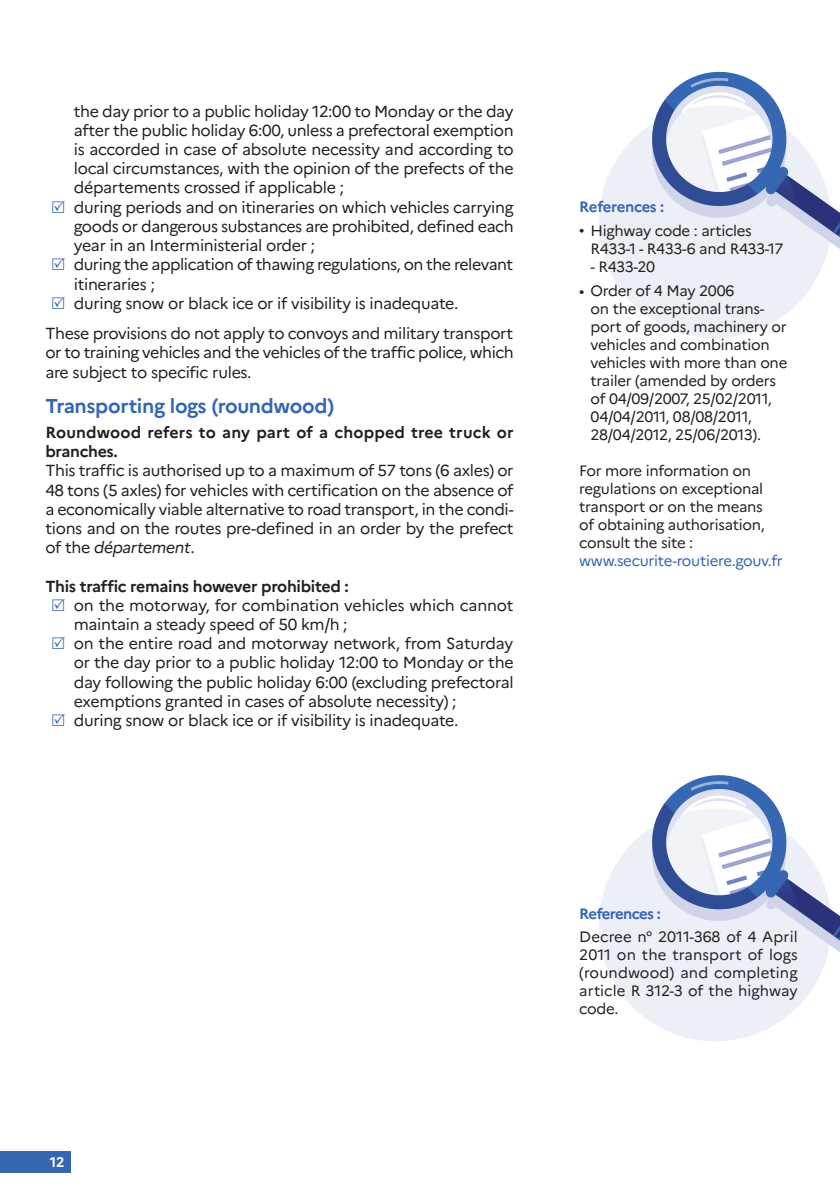
<style>
.page{position:relative;width:840px;height:1191px;background:#fff}
.page>*{position:absolute;margin:0;border:0;box-sizing:border-box;transform-origin:0 0}
.TITRE_PAG_INT_NIVEAU{font:700 20px "Marianne";letter-spacing:-.02em;color:#3566b1}
.TEXTE_COURANT{font:16px/19.2px "Marianne";letter-spacing:-.02em;color:#231f20;text-align:justify}
.TEXTE_COURANT-2{font:700 16px/19.2px "Marianne";letter-spacing:.005em;color:#231f20}
.TEXTE_COURANT-3{font:700 16px "Marianne";letter-spacing:-.015em;color:#231f20}
.TEXTE_COURANT-4{font:15px/18px "Marianne";letter-spacing:-.02em;color:#231f20}
.TEXTE_COURANT-5{font:700 15px "Marianne";letter-spacing:-.04em;color:#3566b1}
.TEXTE_COURANT-6{font:700 15px "Marianne";letter-spacing:-.02em;color:#3566b1}
.t1{font:700 14px "Marianne";color:#fff}
.s1{font-style:italic}
.s2{color:#3566b1}
</style>
<div class="page">
<div style="left:0;top:1151px;width:70px;height:21px;background:#3566b1"></div>
<div style="left:598px;top:808px;width:233px;height:233px;background:#edeff7;border-radius:50%"></div>
<svg style="left:648px;top:775px;width:191px;height:183px"></svg>
<div style="left:598px;top:105px;width:233px;height:233px;background:#edeff7;border-radius:50%"></div>
<svg style="left:648px;top:71px;width:191px;height:184px"></svg>
<p class="TEXTE_COURANT" style="left:74px;top:101px;width:441px">the day prior to a public holiday 12:00 to Monday or the day after the public holiday 6:00, unless a prefectoral exemption is accorded in case of absolute necessity and according to local circumstances, with the opinion of the prefects of the départements crossed if applicable ;</p>
<p class="TEXTE_COURANT" style="left:74px;top:197px;width:441px">during periods and on itineraries on which vehicles carrying goods or dangerous substances are prohibited, defined each year in an Interministerial order ;</p>
<p class="TEXTE_COURANT" style="left:74px;top:255px;width:441px">during the application of thawing regulations, on the relevant itineraries ;</p>
<p class="TEXTE_COURANT" style="left:74px;top:293px;width:386px">during snow or black ice or if visibility is inadequate.</p>
<p class="TEXTE_COURANT" style="left:45px;top:324px;width:470px">These provisions do not apply to convoys and military transport or to training vehicles and the vehicles of the traffic police, which are subject to specific rules.</p>
<p class="TITRE_PAG_INT_NIVEAU" style="left:45px;top:394px;width:290px">Transporting logs (roundwood)</p>
<p class="TEXTE_COURANT-2" style="left:45px;top:422px;width:469px">Roundwood refers to any part of a chopped tree truck or branches.</p>
<p class="TEXTE_COURANT" style="left:45px;top:461px;width:469px">This traffic is authorised up to a maximum of 57 tons (6 axles) or 48 tons (5 axles) for vehicles with certification on the absence of a economically viable alternative to road transport, in the condi&shy;tions and on the routes pre-defined in an order by the prefect of the <span class="s1">département</span>.</p>
<p class="TEXTE_COURANT-3" style="left:45px;top:576px;width:305px">This traffic remains however prohibited :</p>
<p class="TEXTE_COURANT" style="left:74px;top:595px;width:441px">on the motorway, for combination vehicles which cannot maintain a steady speed of 50 km/h ;</p>
<p class="TEXTE_COURANT" style="left:74px;top:634px;width:441px">on the entire road and motorway network, from Saturday or the day prior to a public holiday 12:00 to Monday or the day following the public holiday 6:00 (excluding prefectoral exemptions granted in cases of absolute necessity) ;</p>
<p class="TEXTE_COURANT" style="left:74px;top:710px;width:386px">during snow or black ice or if visibility is inadequate.</p>
<p class="TEXTE_COURANT-6" style="left:579px;top:198px;width:86px">References :</p>
<p class="TEXTE_COURANT-4" style="left:590px;top:221px;width:194px;text-indent:-11px">• Highway code : articles<br>R433-1 - R433-6 and R433-17</p>
<p class="TEXTE_COURANT-4" style="left:590px;top:257px;width:66px">- R433-20</p>
<p class="TEXTE_COURANT-4" style="left:590px;top:281px;width:198px;text-indent:-11px">• Order of 4 May 2006<br>on the exceptional trans&shy;port of goods, machinery or vehicles and combination vehicles with more than one trailer (amended by orders of 04/09/2007, 25/02/2011,<br>04/04/2011, 08/08/2011,<br>28/04/2012, 25/06/2013).</p>
<p class="TEXTE_COURANT-4" style="left:579px;top:461px;width:205px">For more information on regulations on exceptional transport or on the means<br>of obtaining authorisation, consult the site : <span class="s2">www.securite-routiere.gouv.fr</span></p>
<p class="t1" style="left:50px;top:1153px;width:16px">12</p>
<p class="TEXTE_COURANT-5" style="left:579px;top:904px;width:83px">References :</p>
<p class="TEXTE_COURANT-4" style="left:579px;top:928px;width:220px;text-align:justify">Decree n° 2011-368 of 4 April 2011 on the transport of logs (roundwood) and completing article R 312-3 of the highway code.</p>
</div>
